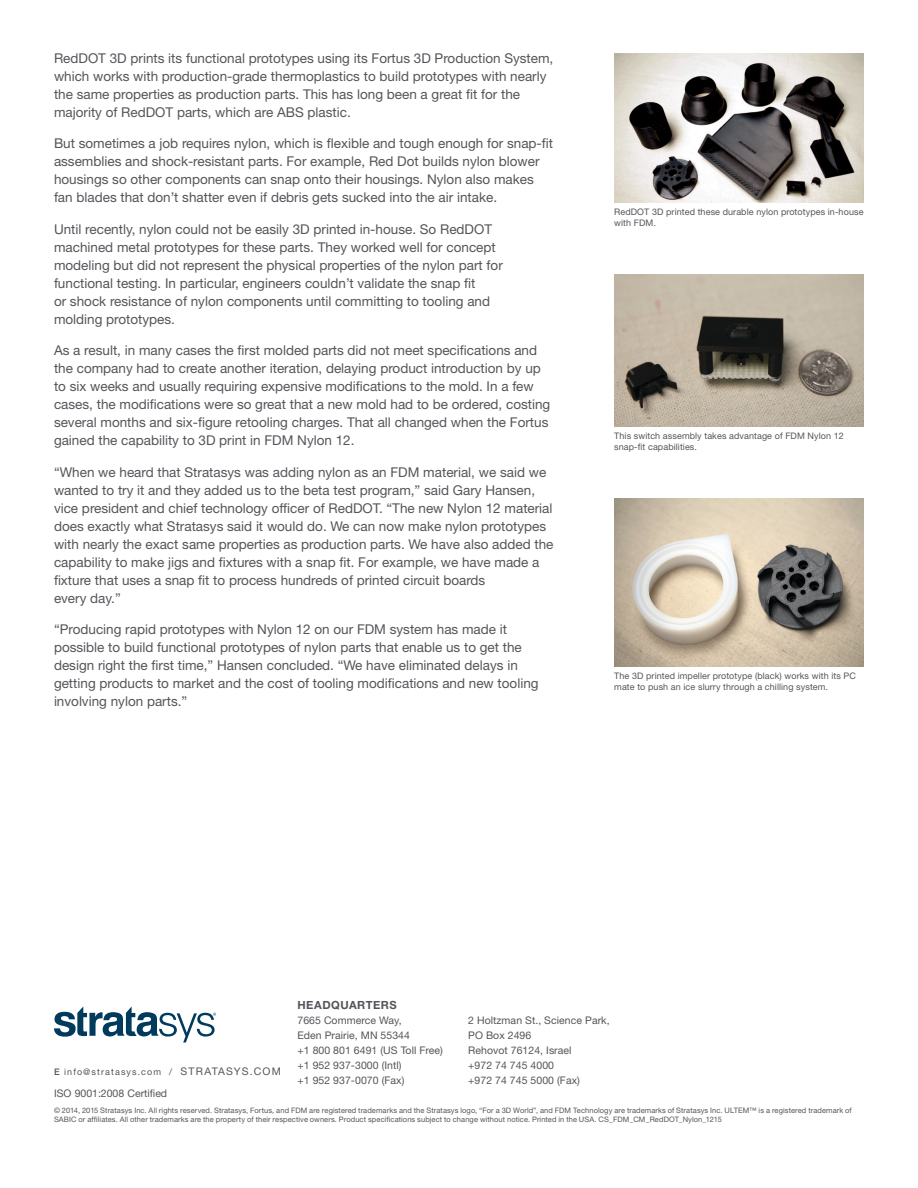
<style>
.page{position:relative;width:918px;height:1188px;background:#fff}
.page>*{position:absolute;margin:0;border:0;box-sizing:border-box;transform-origin:0 0}
.CONT_-_Body{font:13.5px/18px "Helvetica Neue LT Std";color:#54555a}
.t1{font:700 11.25px "Helvetica Neue LT Std";letter-spacing:.04em;color:#54555a}
.t2{font:10.5px/15px "Helvetica Neue LT Std";letter-spacing:.005em;color:#54555a}
.CONT_-_Image_Caption{font:9px/10.5px "Helvetica Neue LT Std";letter-spacing:.01em;color:#54555a}
.CONT_-_Image_Caption-2{font:9px "Helvetica Neue LT Std";letter-spacing:.12em;color:#54555a}
.t3{font:7.5px/9px "Helvetica Neue LT Std";letter-spacing:.01em;color:#54555a}
.s1{font-weight:500}
.s2{font-size:10.5px}
</style>
<div class="page">
<svg style="left:54px;top:1007px;width:162px;height:35px"></svg>
<img style="left:614px;top:53px;width:250px;height:149px">
<img style="left:614px;top:275px;width:250px;height:151px">
<img style="left:614px;top:499px;width:250px;height:167px">
<p class="CONT_-_Body" style="left:54px;top:49px;width:501px">RedDOT 3D prints its functional prototypes using its Fortus 3D Production System, which works with production-grade thermoplastics to build prototypes with nearly the same properties as production parts. This has long been a great fit for the majority of RedDOT parts, which are ABS plastic.</p>
<p class="CONT_-_Body" style="left:54px;top:134px;width:501px">But sometimes a job requires nylon, which is flexible and tough enough for snap-fit assemblies and shock-resistant parts. For example, Red Dot builds nylon blower housings so other components can snap onto their housings. Nylon also makes fan blades that don’t shatter even if debris gets sucked into the air intake.</p>
<p class="CONT_-_Body" style="left:54px;top:220px;width:450px">Until recently, nylon could not be easily 3D printed in-house. So RedDOT machined metal prototypes for these parts. They worked well for concept modeling but did not represent the physical properties of the nylon part for functional testing. In particular, engineers couldn’t validate the snap fit<br>or shock resistance of nylon components until committing to tooling and molding prototypes.</p>
<p class="CONT_-_Body" style="left:54px;top:341px;width:498px">As a result, in many cases the first molded parts did not meet specifications and the company had to create another iteration, delaying product introduction by up to six weeks and usually requiring expensive modifications to the mold. In a few cases, the modifications were so great that a new mold had to be ordered, costing several months and six-figure retooling charges. That all changed when the Fortus gained the capability to 3D print in FDM Nylon 12.</p>
<p class="CONT_-_Body" style="left:54px;top:463px;width:501px">“When we heard that Stratasys was adding nylon as an FDM material, we said we wanted to try it and they added us to the beta test program,” said Gary Hansen, vice president and chief technology officer of RedDOT. “The new Nylon 12 material does exactly what Stratasys said it would do. We can now make nylon prototypes with nearly the exact same properties as production parts. We have also added the capability to make jigs and fixtures with a snap fit. For example, we have made a fixture that uses a snap fit to process hundreds of printed circuit boards<br>every day.”</p>
<p class="CONT_-_Body" style="left:54px;top:620px;width:486px">“Producing rapid prototypes with Nylon 12 on our FDM system has made it possible to build functional prototypes of nylon parts that enable us to get the design right the first time,” Hansen concluded. “We have eliminated delays in getting products to market and the cost of tooling modifications and new tooling involving nylon parts.”</p>
<p class="CONT_-_Image_Caption" style="left:614px;top:207px;width:251px">RedDOT 3D printed these durable nylon prototypes in-house with FDM.</p>
<p class="CONT_-_Image_Caption" style="left:614px;top:431px;width:231px">This switch assembly takes advantage of FDM Nylon 12 snap-fit capabilities.</p>
<p class="CONT_-_Image_Caption" style="left:614px;top:671px;width:243px">The 3D printed impeller prototype (black) works with its PC mate to push an ice slurry through a chilling system.</p>
<p class="CONT_-_Image_Caption-2" style="left:54px;top:1066px;width:228px"><span class="s1">E</span> info@stratasys.com / <span class="s2">STRATASYS.COM</span></p>
<p class="t1" style="left:297px;top:998px;width:101px">HEADQUARTERS</p>
<p class="t2" style="left:297px;top:1012px;width:147px">7665 Commerce Way,<br>Eden Prairie, MN 55344<br>+1 800 801 6491 (US Toll Free) +1 952 937-3000 (Intl)<br>+1 952 937-0070 (Fax)</p>
<p class="t2" style="left:468px;top:1012px;width:143px">2 Holtzman St., Science Park,<br>PO Box 2496<br>Rehovot 76124, Israel<br>+972 74 745 4000<br>+972 74 745 5000 (Fax)</p>
<p class="t2" style="left:54px;top:1086px;width:115px">ISO 9001:2008 Certified</p>
<p class="t3" style="left:54px;top:1106px;width:799px">© 2014, 2015 Stratasys Inc. All rights reserved. Stratasys, Fortus, and FDM are registered trademarks and the Stratasys logo, “For a 3D World”, and FDM Technology are trademarks of Stratasys Inc. ULTEM™ is a registered trademark of<br>SABIC or affiliates. All other trademarks are the property of their respective owners. Product specifications subject to change without notice. Printed in the USA. CS_FDM_CM_RedDOT_Nylon_1215</p>
</div>
